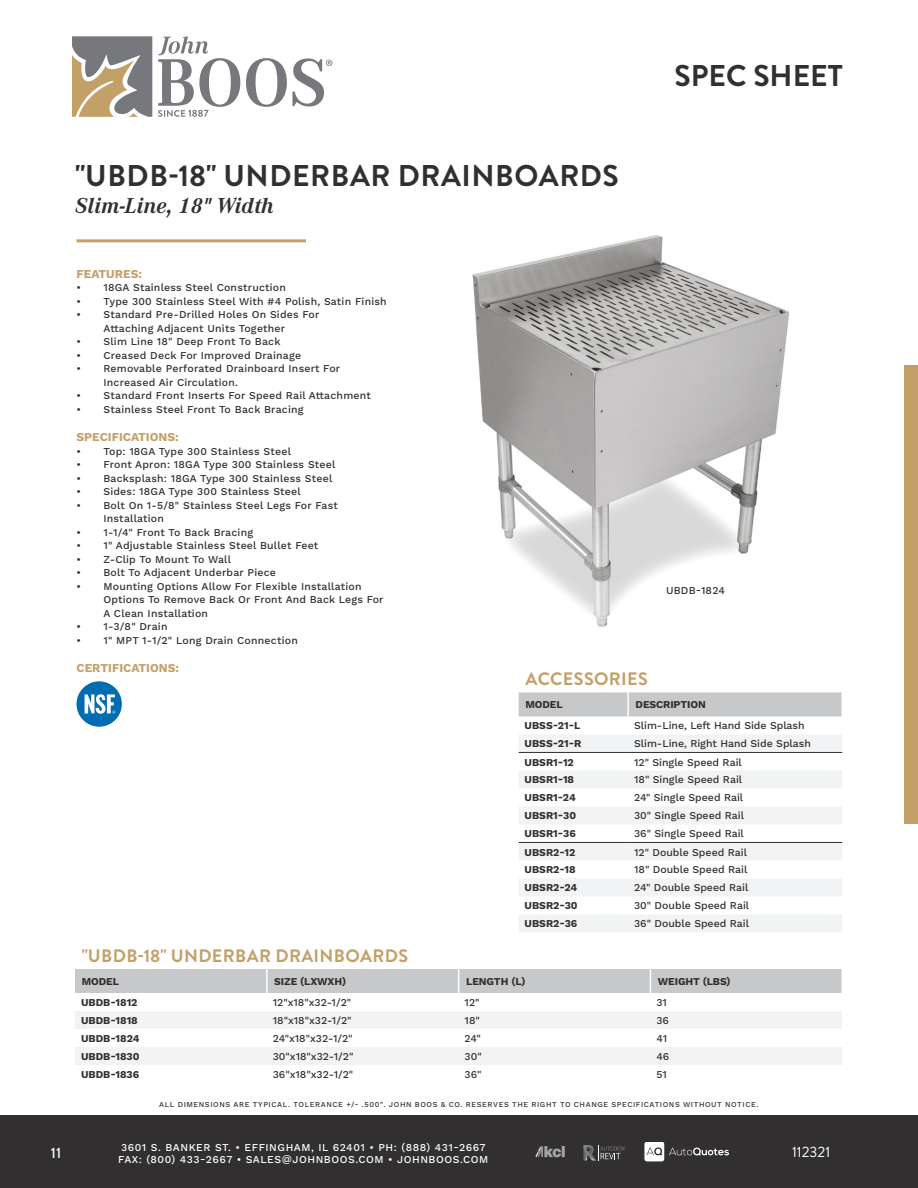
<style>
.page{position:relative;width:918px;height:1188px;background:#fff}
.page>*{position:absolute;margin:0;border:0;box-sizing:border-box;transform-origin:0 0}
.t1{font:700 30px "Brandon Grotesque";letter-spacing:.02em;color:#312f30}
.t2{font:700 30px "Brandon Grotesque";color:#312f30}
.t3{font:italic 700 22.5px "Corporate A";color:#312f30}
.t4{font:700 18px "Brandon Grotesque";letter-spacing:.02em;color:#c3a068}
.t5{font:15px "Brandon Grotesque";color:#fff}
.t6{font:500 15px "Brandon Grotesque";color:#fff}
.BULLET_POINTS{font:700 12px "Work Sans";color:#c3a068}
.BULLET_POINTS-2{font:500 10.5px/13.5px "Work Sans";letter-spacing:.02em;color:#312f30}
.TABLE_ROWS{font:500 10.5px "Work Sans";color:#312f30}
.TABLE_ROWS-2{font:700 10.5px "Work Sans";color:#312f30}
.t7{font:500 10.5px/12.6px "Work Sans";letter-spacing:.05em;color:#fff}
.t8{font:500 7.5px "Work Sans";letter-spacing:.075em;color:#312f30}
</style>
<div class="page">
<div style="left:0;top:1116px;width:918px;height:72px;background:#312f30"></div>
<svg style="left:583px;top:1145px;width:42px;height:16px"></svg>
<svg style="left:536px;top:1147px;width:29px;height:10px"></svg>
<svg style="left:644px;top:1142px;width:85px;height:19px"></svg>
<div style="left:905px;top:365px;width:13px;height:458px;background:#c3a068"></div>
<svg style="left:72px;top:36px;width:80px;height:81px;background:#a39989"></svg>
<svg style="left:158px;top:36px;width:82px;height:81px"></svg>
<svg style="left:246px;top:58px;width:86px;height:49px"></svg>
<img style="left:472px;top:235px;width:318px;height:392px">
<svg style="left:75px;top:1011px;width:767px;height:54px"></svg>
<div style="left:75px;top:969px;width:767px;height:24px;background:#c7c8ca"></div>
<hr style="left:266px;top:969px;width:2px;height:24px;background:#fff">
<svg style="left:519px;top:735px;width:323px;height:197px;fill:#f2f3f4"></svg>
<div style="left:519px;top:692px;width:323px;height:24px;background:#c7c8ca"></div>
<hr style="left:627px;top:692px;width:2px;height:24px;background:#fff">
<hr style="left:519px;top:752px;width:109px;height:1px;background:#312f30">
<hr style="left:628px;top:752px;width:214px;height:1px;background:#312f30">
<hr style="left:519px;top:842px;width:109px;height:1px;background:#312f30">
<hr style="left:628px;top:842px;width:214px;height:1px;background:#312f30">
<hr style="left:76px;top:239px;width:230px;height:3px;background:#c3a068">
<div style="left:76px;top:681px;width:46px;height:46px;background:#006cb1;border-radius:50%"></div>
<svg style="left:85px;top:694px;width:30px;height:20px"></svg>
<p class="t1" style="left:75px;top:155px;width:545px">"UBDB-18" UNDERBAR DRAINBOARDS</p>
<p class="t3" style="left:75px;top:190px;width:200px">Slim-Line, 18" Width</p>
<h1 class="t2" style="left:675px;top:55px;width:170px">SPEC SHEET</h1>
<p class="BULLET_POINTS" style="left:76px;top:267px;width:67px">FEATURES:</p>
<p class="BULLET_POINTS-2" style="left:76px;top:282px;width:211px">• 18GA Stainless Steel Construction</p>
<p class="BULLET_POINTS-2" style="left:76px;top:295px;width:312px">• Type 300 Stainless Steel With #4 Polish, Satin Finish</p>
<p class="BULLET_POINTS-2" style="left:76px;top:309px;width:245px">• Standard Pre-Drilled Holes On Sides For</p>
<p class="BULLET_POINTS-2" style="left:103px;top:322px;width:183px">Attaching Adjacent Units Together</p>
<p class="BULLET_POINTS-2" style="left:76px;top:336px;width:206px">• Slim Line 18" Deep Front To Back</p>
<p class="BULLET_POINTS-2" style="left:76px;top:349px;width:226px">• Creased Deck For Improved Drainage</p>
<p class="BULLET_POINTS-2" style="left:76px;top:363px;width:265px">• Removable Perforated Drainboard Insert For</p>
<p class="BULLET_POINTS-2" style="left:103px;top:376px;width:136px">Increased Air Circulation.</p>
<p class="BULLET_POINTS-2" style="left:76px;top:390px;width:296px">• Standard Front Inserts For Speed Rail Attachment</p>
<p class="BULLET_POINTS-2" style="left:76px;top:403px;width:229px">• Stainless Steel Front To Back Bracing</p>
<p class="BULLET_POINTS" style="left:76px;top:430px;width:104px">SPECIFICATIONS:</p>
<p class="BULLET_POINTS-2" style="left:76px;top:445px;width:216px">• Top: 18GA Type 300 Stainless Steel</p>
<p class="BULLET_POINTS-2" style="left:76px;top:459px;width:261px">• Front Apron: 18GA Type 300 Stainless Steel</p>
<p class="BULLET_POINTS-2" style="left:76px;top:472px;width:257px">• Backsplash: 18GA Type 300 Stainless Steel</p>
<p class="BULLET_POINTS-2" style="left:76px;top:486px;width:226px">• Sides: 18GA Type 300 Stainless Steel</p>
<p class="BULLET_POINTS-2" style="left:76px;top:499px;width:263px">• Bolt On 1-5/8" Stainless Steel Legs For Fast</p>
<p class="BULLET_POINTS-2" style="left:103px;top:513px;width:62px">Installation</p>
<p class="BULLET_POINTS-2" style="left:76px;top:526px;width:178px">• 1-1/4" Front To Back Bracing</p>
<p class="BULLET_POINTS-2" style="left:76px;top:540px;width:243px">• 1" Adjustable Stainless Steel Bullet Feet</p>
<p class="BULLET_POINTS-2" style="left:76px;top:553px;width:156px">• Z-Clip To Mount To Wall</p>
<p class="BULLET_POINTS-2" style="left:76px;top:567px;width:201px">• Bolt To Adjacent Underbar Piece</p>
<p class="BULLET_POINTS-2" style="left:103px;top:580px;width:282px;text-indent:-27px">• Mounting Options Allow For Flexible Installation<br>Options To Remove Back Or Front And Back Legs For<br>A Clean Installation</p>
<p class="BULLET_POINTS-2" style="left:76px;top:621px;width:93px">• 1-3/8" Drain</p>
<p class="BULLET_POINTS-2" style="left:76px;top:634px;width:223px">• 1" MPT 1-1/2" Long Drain Connection</p>
<p class="BULLET_POINTS" style="left:76px;top:661px;width:104px">CERTIFICATIONS:</p>
<p class="BULLET_POINTS-2" style="left:666px;top:584px;width:60px">UBDB-1824</p>
<p class="t4" style="left:526px;top:666px;width:124px">ACCESSORIES</p>
<p class="TABLE_ROWS-2" style="left:525px;top:699px;width:39px">MODEL</p>
<p class="TABLE_ROWS-2" style="left:636px;top:699px;width:72px">DESCRIPTION</p>
<p class="TABLE_ROWS-2" style="left:525px;top:720px;width:57px">UBSS-21-L</p>
<p class="TABLE_ROWS" style="left:634px;top:720px;width:172px">Slim-Line, Left Hand Side Splash</p>
<p class="TABLE_ROWS-2" style="left:525px;top:738px;width:58px">UBSS-21-R</p>
<p class="TABLE_ROWS" style="left:634px;top:738px;width:178px">Slim-Line, Right Hand Side Splash</p>
<p class="TABLE_ROWS-2" style="left:525px;top:756px;width:51px">UBSR1-12</p>
<p class="TABLE_ROWS" style="left:634px;top:756px;width:109px">12" Single Speed Rail</p>
<p class="TABLE_ROWS-2" style="left:525px;top:774px;width:51px">UBSR1-18</p>
<p class="TABLE_ROWS" style="left:634px;top:774px;width:110px">18" Single Speed Rail</p>
<p class="TABLE_ROWS-2" style="left:525px;top:792px;width:53px">UBSR1-24</p>
<p class="TABLE_ROWS" style="left:634px;top:792px;width:111px">24" Single Speed Rail</p>
<p class="TABLE_ROWS-2" style="left:525px;top:810px;width:53px">UBSR1-30</p>
<p class="TABLE_ROWS" style="left:634px;top:810px;width:111px">30" Single Speed Rail</p>
<p class="TABLE_ROWS-2" style="left:525px;top:828px;width:53px">UBSR1-36</p>
<p class="TABLE_ROWS" style="left:634px;top:828px;width:111px">36" Single Speed Rail</p>
<p class="TABLE_ROWS-2" style="left:525px;top:846px;width:52px">UBSR2-12</p>
<p class="TABLE_ROWS" style="left:634px;top:846px;width:114px">12" Double Speed Rail</p>
<p class="TABLE_ROWS-2" style="left:525px;top:864px;width:53px">UBSR2-18</p>
<p class="TABLE_ROWS" style="left:634px;top:864px;width:115px">18" Double Speed Rail</p>
<p class="TABLE_ROWS-2" style="left:525px;top:882px;width:54px">UBSR2-24</p>
<p class="TABLE_ROWS" style="left:634px;top:882px;width:116px">24" Double Speed Rail</p>
<p class="TABLE_ROWS-2" style="left:525px;top:900px;width:55px">UBSR2-30</p>
<p class="TABLE_ROWS" style="left:634px;top:900px;width:117px">30" Double Speed Rail</p>
<p class="TABLE_ROWS-2" style="left:525px;top:918px;width:54px">UBSR2-36</p>
<p class="TABLE_ROWS" style="left:634px;top:918px;width:116px">36" Double Speed Rail</p>
<p class="t4" style="left:82px;top:943px;width:328px">"UBDB-18" UNDERBAR DRAINBOARDS</p>
<p class="TABLE_ROWS-2" style="left:82px;top:975px;width:39px">MODEL</p>
<p class="TABLE_ROWS-2" style="left:274px;top:975px;width:73px">SIZE (LXWXH)</p>
<p class="TABLE_ROWS-2" style="left:466px;top:975px;width:61px">LENGTH (L)</p>
<p class="TABLE_ROWS-2" style="left:658px;top:975px;width:74px">WEIGHT (LBS)</p>
<p class="TABLE_ROWS-2" style="left:81px;top:996px;width:58px">UBDB-1812</p>
<p class="TABLE_ROWS" style="left:273px;top:996px;width:80px">12"x18"x32-1/2"</p>
<p class="TABLE_ROWS" style="left:465px;top:996px;width:16px">12"</p>
<p class="TABLE_ROWS" style="left:656px;top:996px;width:12px">31</p>
<p class="TABLE_ROWS-2" style="left:81px;top:1014px;width:58px">UBDB-1818</p>
<p class="TABLE_ROWS" style="left:273px;top:1014px;width:80px">18"x18"x32-1/2"</p>
<p class="TABLE_ROWS" style="left:465px;top:1014px;width:17px">18"</p>
<p class="TABLE_ROWS" style="left:656px;top:1014px;width:14px">36</p>
<p class="TABLE_ROWS-2" style="left:81px;top:1032px;width:60px">UBDB-1824</p>
<p class="TABLE_ROWS" style="left:273px;top:1032px;width:81px">24"x18"x32-1/2"</p>
<p class="TABLE_ROWS" style="left:465px;top:1032px;width:18px">24"</p>
<p class="TABLE_ROWS" style="left:656px;top:1032px;width:12px">41</p>
<p class="TABLE_ROWS-2" style="left:81px;top:1050px;width:60px">UBDB-1830</p>
<p class="TABLE_ROWS" style="left:273px;top:1050px;width:82px">30"x18"x32-1/2"</p>
<p class="TABLE_ROWS" style="left:465px;top:1050px;width:19px">30"</p>
<p class="TABLE_ROWS" style="left:656px;top:1050px;width:15px">46</p>
<p class="TABLE_ROWS-2" style="left:81px;top:1068px;width:60px">UBDB-1836</p>
<p class="TABLE_ROWS" style="left:273px;top:1068px;width:82px">36"x18"x32-1/2"</p>
<p class="TABLE_ROWS" style="left:465px;top:1068px;width:18px">36"</p>
<p class="TABLE_ROWS" style="left:656px;top:1068px;width:12px">51</p>
<p class="t8" style="left:159px;top:1100px;width:601px">ALL DIMENSIONS ARE TYPICAL. TOLERANCE +/- .500". JOHN BOOS &amp; CO. RESERVES THE RIGHT TO CHANGE SPECIFICATIONS WITHOUT NOTICE.</p>
<p class="t7" style="left:118px;top:1141px;width:372px">3601 S. BANKER ST. • EFFINGHAM, IL 62401 • PH: (888) 431-2667<br>FAX: (800) 433-2667 • SALES@JOHNBOOS.COM • JOHNBOOS.COM</p>
<h3 class="t6" style="left:51px;top:1143px;width:12px">11</h3>
<p class="t5" style="left:792px;top:1142px;width:40px">112321</p>
</div>
